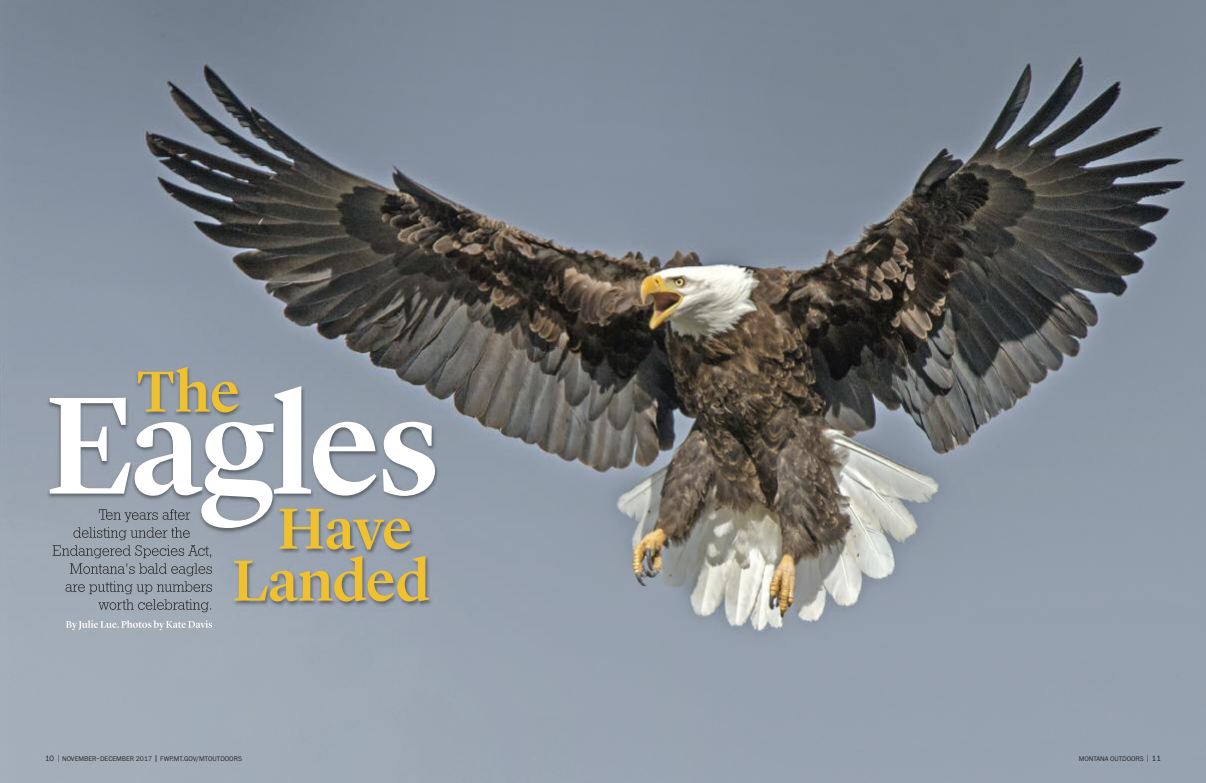
<style>
.page{position:relative;width:1206px;height:783px;background:#fff}
.page>*{position:absolute;margin:0;border:0;box-sizing:border-box;transform-origin:0 0}
.t1{font:500 144px "Lyon Display";letter-spacing:-.025em;color:#fff}
.t2{font:500 60px/52px "Lyon Display";letter-spacing:-.005em;color:#efc131;text-align:center}
.t3{font:300 7px "Franklin ITC Std";color:#282526}
.s1{font-size:8px}
</style>
<div class="page">
<img style="left:0;top:0;width:1206px;height:783px">
<img style="left:0;top:348px;width:555px;height:297px">
<img style="left:99px;top:509px;width:91px;height:13px">
<img style="left:73px;top:527px;width:89px;height:13px">
<img style="left:53px;top:545px;width:97px;height:13px">
<img style="left:70px;top:563px;width:95px;height:11px">
<img style="left:66px;top:581px;width:98px;height:13px">
<img style="left:98px;top:599px;width:102px;height:11px">
<img style="left:66px;top:620px;width:86px;height:10px">
<h2 class="t2" style="left:137px;top:370px;width:105px">The</h2>
<h1 class="t1" style="left:45px;top:386px;width:396px">Eagles</h1>
<h2 class="t2" style="left:232px;top:507px;width:199px">Have<br>Landed</h2>
<p class="t3" style="left:45px;top:756px;width:198px"><span class="s1">10</span> NOVEMBER–DECEMBER 2017 FWP.MT.GOV/MTOUTDOORS</p>
<p class="t3" style="left:1079px;top:756px;width:84px">MONTANA OUTDOORS <span class="s1">11</span></p>
</div>
